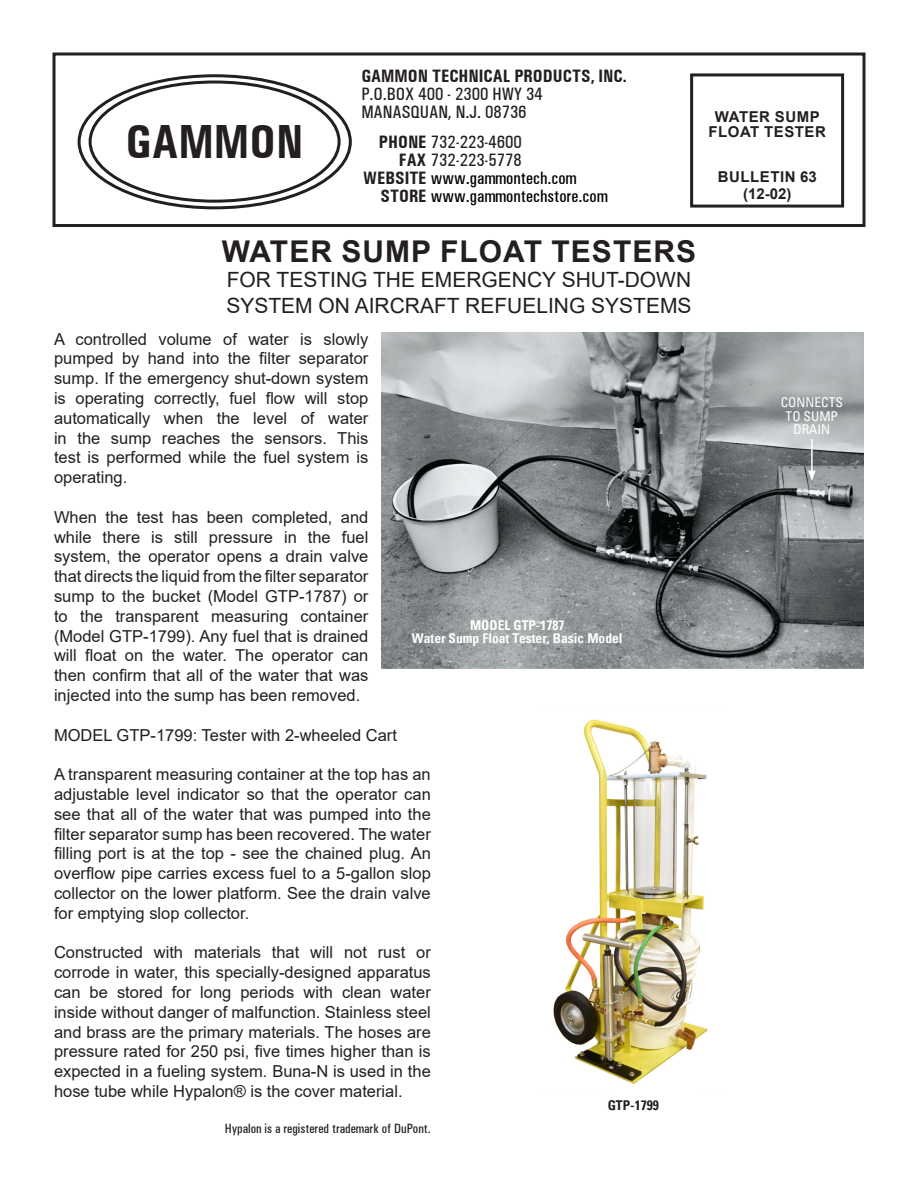
<style>
.page{position:relative;width:918px;height:1188px;background:#fff}
.page>*{position:absolute;margin:0;border:0;box-sizing:border-box;transform-origin:0 0}
.t1{font:700 condensed 48px "Univers";color:#231f20}
.t2{font:700 30px "Arial";letter-spacing:.035em;color:#231f20}
.t3{font:21px/25.2px "Arial";color:#231f20}
.t4{font:500 condensed 18px/18px "Univers";color:#231f20}
.t5{font:500 condensed 18px "Univers";color:#000}
.t6{font:700 condensed 18px "Univers";color:#231f20}
.t7{font:16.5px/19.8px "Arial";color:#231f20;text-align:justify}
.t8{font:700 15px/15px "Arial";letter-spacing:.035em;color:#231f20;text-align:center}
.t9{font:700 condensed 13.5px/13.5px "Univers";color:#fff;text-align:center}
.t10{font:500 condensed 13.5px "Univers";color:#231f20}
.t11{font:condensed 13.5px/13.5px "Univers";color:#fff;text-align:center}
.t12{font:700 condensed 13.5px "Univers";color:#231f20}
.s1{font-weight:700}
.s2{font-weight:700;color:#231f20}
</style>
<div class="page">
<div style="left:52px;top:52px;width:814px;height:175px;border:3px solid #231f20"></div>
<div style="left:690px;top:73px;width:154px;height:135px;border:3px solid #231f20"></div>
<div style="left:89px;top:81px;width:252px;height:122px;border:3px solid #231f20;border-radius:50%"></div>
<img style="left:382px;top:333px;width:482px;height:335px">
<img style="left:553px;top:719px;width:155px;height:365px">
<hr style="left:811px;top:439px;width:2px;height:34px;background:#fff">
<svg style="left:808px;top:471px;width:8px;height:10px"></svg>
<h1 class="t1" style="left:125px;top:113px;width:179px">GAMMON</h1>
<p class="t6" style="left:361px;top:65px;width:267px">GAMMON TECHNICAL PRODUCTS, INC.</p>
<p class="t4" style="left:361px;top:84px;width:183px">P.O.BOX 400 - 2300 HWY 34<br>MANASQUAN, N.J. 08736</p>
<p class="t4" style="left:379px;top:133px;width:144px"><span class="s1">PHONE</span> 732-223-4600</p>
<p class="t4" style="left:399px;top:151px;width:125px"><span class="s1">FAX</span> 732-223-5778</p>
<p class="t5" style="left:363px;top:167px;width:215px"><span class="s2">WEBSITE</span> www.gammontech.com</p>
<p class="t5" style="left:380px;top:185px;width:229px"><span class="s2">STORE</span> www.gammontechstore.com</p>
<h2 class="t2" style="left:222px;top:231px;width:476px">WATER SUMP FLOAT TESTERS</h2>
<p class="t3" style="left:226px;top:267px;width:467px">FOR TESTING THE EMERGENCY SHUT-DOWN<br>SYSTEM ON AIRCRAFT REFUELING SYSTEMS</p>
<p class="t7" style="left:54px;top:329px;width:316px">A controlled volume of water is slowly pumped by hand into the filter separator sump. If the emergency shut-down system is operating correctly, fuel flow will stop automatically when the level of water in the sump reaches the sensors. This test is performed while the fuel system is operating.</p>
<p class="t7" style="left:54px;top:507px;width:316px">When the test has been completed, and while there is still pressure in the fuel system, the operator opens a drain valve that directs the liquid from the filter separator sump to the bucket (Model GTP-1787) or to the transparent measuring container (Model GTP-1799). Any fuel that is drained will float on the water. The operator can then confirm that all of the water that was injected into the sump has been removed.</p>
<p class="t7" style="left:54px;top:725px;width:344px">MODEL GTP-1799: Tester with 2-wheeled Cart</p>
<p class="t7" style="left:54px;top:764px;width:378px">A transparent measuring container at the top has an adjustable level indicator so that the operator can see that all of the water that was pumped into the filter separator sump has been recovered. The water filling port is at the top - see the chained plug. An overflow pipe carries excess fuel to a 5-gallon slop collector on the lower platform. See the drain valve for emptying slop collector.</p>
<p class="t7" style="left:54px;top:943px;width:378px">Constructed with materials that will not rust or corrode in water, this specially-designed apparatus can be stored for long periods with clean water inside without danger of malfunction. Stainless steel and brass are the primary materials. The hoses are pressure rated for 250 psi, five times higher than is expected in a fueling system. Buna-N is used in the hose tube while Hypalon® is the cover material.</p>
<p class="t10" style="left:225px;top:1121px;width:208px">Hypalon is a registered trademark of DuPont.</p>
<p class="t9" style="left:412px;top:618px;width:212px">MODEL GTP-1787<br>Water Sump Float Tester, Basic Model</p>
<p class="t12" style="left:608px;top:1097px;width:52px">GTP-1799</p>
<p class="t8" style="left:708px;top:109px;width:119px">WATER SUMP<br>FLOAT TESTER</p>
<p class="t8" style="left:718px;top:169px;width:100px;line-height:17px">BULLETIN 63 (12-02)</p>
<p class="t11" style="left:781px;top:395px;width:64px">CONNECTS<br>TO SUMP<br>DRAIN</p>
</div>
